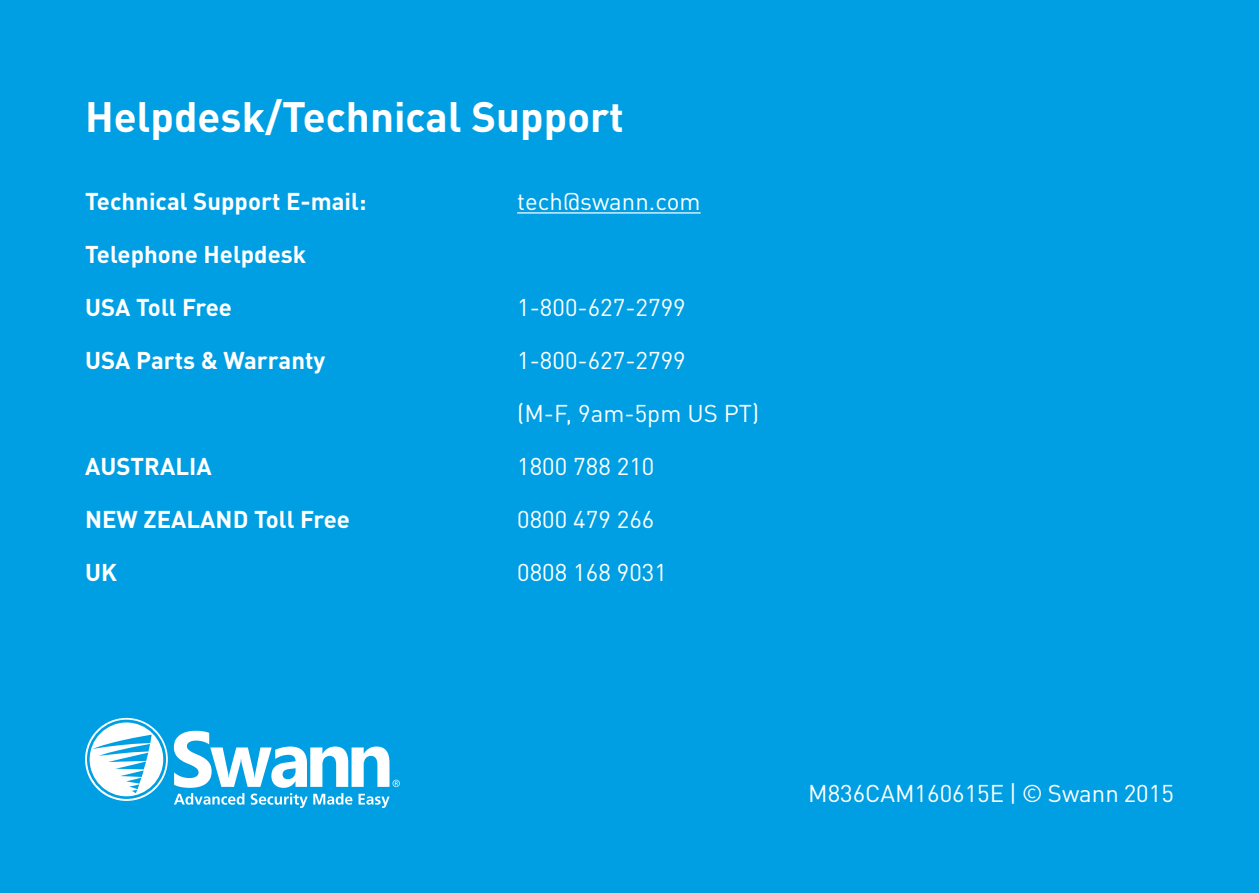
<style>
.page{position:relative;width:1259px;height:893px;background:#009fe3}
.page>*{position:absolute;margin:0;border:0;box-sizing:border-box;transform-origin:0 0}
.t1{font:700 42px "DIN Pro";color:#fff}
.t2{font:24px "DIN Pro";color:#fff}
.t3{font:700 24px "DIN Pro";color:#fff}
</style>
<div class="page">
<hr style="left:517px;top:212px;width:183px;height:2px;background:#fff">
<svg style="left:174px;top:731px;width:226px;height:77px"></svg>
<svg style="left:85px;top:718px;width:83px;height:83px"></svg>
<h1 class="t1" style="left:85px;top:82px;width:540px">Helpdesk/Technical Support</h1>
<p class="t3" style="left:85px;top:181px;width:283px">Technical Support E-mail:</p>
<p class="t2" style="left:517px;top:182px;width:185px">tech@swann.com</p>
<p class="t3" style="left:85px;top:234px;width:223px">Telephone Helpdesk</p>
<p class="t3" style="left:85px;top:287px;width:149px">USA Toll Free</p>
<p class="t2" style="left:517px;top:288px;width:170px">1-800-627-2799</p>
<p class="t3" style="left:85px;top:340px;width:242px">USA Parts &amp; Warranty</p>
<p class="t2" style="left:517px;top:341px;width:170px">1-800-627-2799</p>
<p class="t2" style="left:517px;top:394px;width:243px">(M-F, 9am-5pm US PT)</p>
<p class="t3" style="left:85px;top:446px;width:128px">AUSTRALIA</p>
<p class="t2" style="left:517px;top:447px;width:139px">1800 788 210</p>
<p class="t3" style="left:85px;top:499px;width:266px">NEW ZEALAND Toll Free</p>
<p class="t2" style="left:517px;top:500px;width:139px">0800 479 266</p>
<p class="t3" style="left:85px;top:552px;width:33px">UK</p>
<p class="t2" style="left:517px;top:553px;width:151px">0808 168 9031</p>
<p class="t2" style="left:808px;top:774px;width:367px">M836CAM160615E | © Swann 2015</p>
</div>
